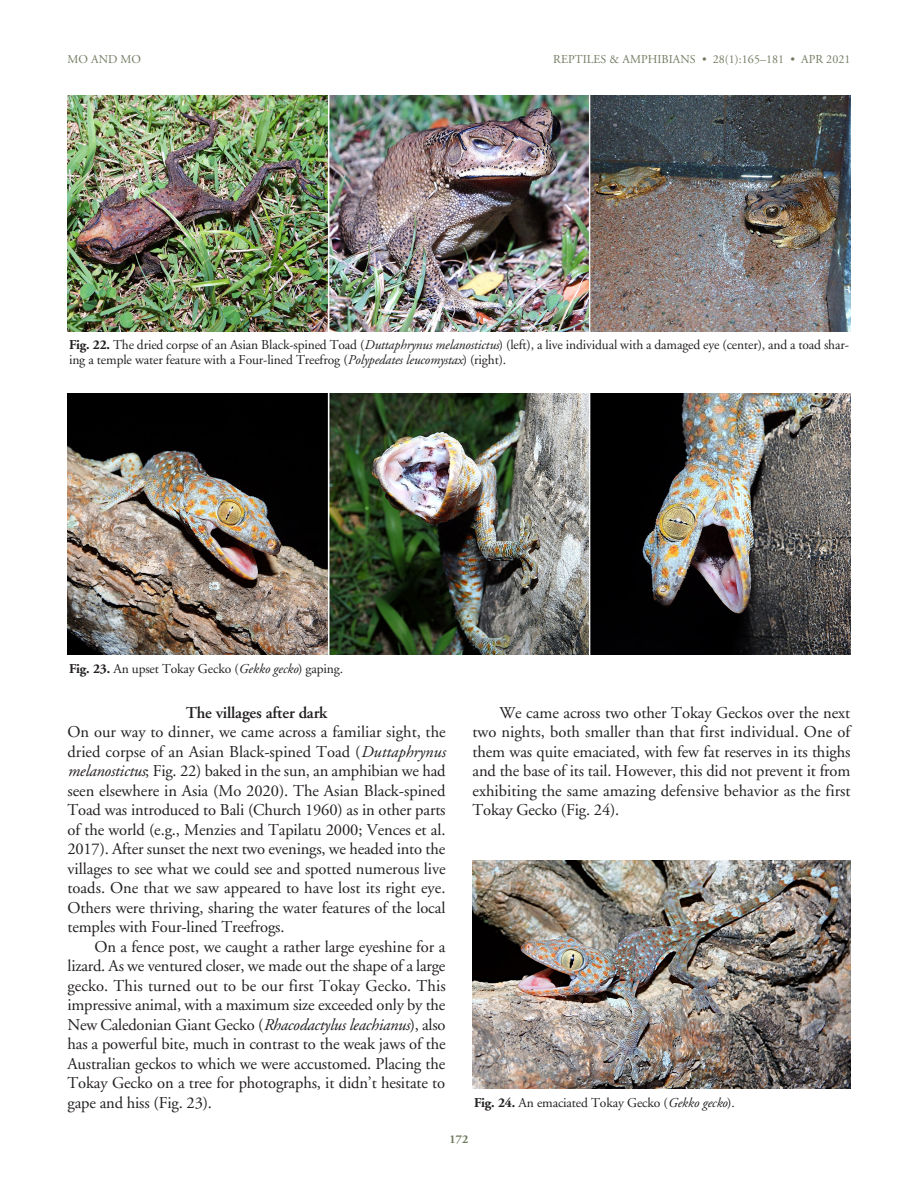
<style>
.page{position:relative;width:918px;height:1188px;background:#fff}
.page>*{position:absolute;margin:0;border:0;box-sizing:border-box;transform-origin:0 0}
.TEXT{font:16.5px/19.5px "Adobe Garamond";letter-spacing:-.01em;color:#231f20;text-align:justify}
.SUBhead{font:600 16.5px "Adobe Garamond";letter-spacing:-.01em;color:#231f20}
.Figure_Caption{font:13.5px/15px "Adobe Garamond";letter-spacing:-.01em;color:#231f20}
.t1{font:12px "Adobe Garamond";letter-spacing:.005em;color:#717a60}
.t2{font:700 12px "Adobe Garamond";color:#717a60}
.s1{font-weight:700}
.s2{font-style:italic}
</style>
<div class="page">
<img style="left:68px;top:95px;width:782px;height:236px">
<img style="left:68px;top:394px;width:782px;height:261px">
<img style="left:472px;top:861px;width:378px;height:228px">
<p class="t1" style="left:68px;top:53px;width:75px">MO AND MO</p>
<p class="t1" style="left:553px;top:53px;width:299px">REPTILES &amp; AMPHIBIANS • 28(1):165–181 • APR 2021</p>
<p class="Figure_Caption" style="left:69px;top:338px;width:782px"><span class="s1">Fig. 22.</span> The dried corpse of an Asian Black-spined Toad (<span class="s2">Duttaphrynus melanostictus</span>) (left), a live individual with a damaged eye (center), and a toad shar&shy;ing a temple water feature with a Four-lined Treefrog (<span class="s2">Polypedates leucomystax</span>) (right).</p>
<p class="Figure_Caption" style="left:69px;top:662px;width:276px"><span class="s1">Fig. 23.</span> An upset Tokay Gecko (<span class="s2">Gekko gecko</span>) gaping.</p>
<p class="SUBhead" style="left:186px;top:703px;width:143px">The villages after dark</p>
<p class="TEXT" style="left:68px;top:723px;width:380px">On our way to dinner, we came across a familiar sight, the dried corpse of an Asian Black-spined Toad (<span class="s2">Duttaphrynus melanostictus</span>; Fig. 22) baked in the sun, an amphibian we had seen elsewhere in Asia (Mo 2020). The Asian Black-spined Toad was introduced to Bali (Church 1960) as in other parts of the world (e.g., Menzies and Tapilatu 2000; Vences et al.<br>2017). After sunset the next two evenings, we headed into the villages to see what we could see and spotted numerous live toads. One that we saw appeared to have lost its right eye.<br>Others were thriving, sharing the water features of the local temples with Four-lined Treefrogs.</p>
<p class="TEXT" style="left:68px;top:937px;width:380px;text-indent:27px">On a fence post, we caught a rather large eyeshine for a lizard. As we ventured closer, we made out the shape of a large gecko. This turned out to be our first Tokay Gecko. This impressive animal, with a maximum size exceeded only by the New Caledonian Giant Gecko (<span class="s2">Rhacodactylus leachianus</span>), also has a powerful bite, much in contrast to the weak jaws of the Australian geckos to which we were accustomed. Placing the Tokay Gecko on a tree for photographs, it didn’t hesitate to gape and hiss (Fig. 23).</p>
<p class="TEXT" style="left:472px;top:703px;width:380px;text-indent:27px">We came across two other Tokay Geckos over the next two nights, both smaller than that first individual. One of them was quite emaciated, with few fat reserves in its thighs and the base of its tail. However, this did not prevent it from exhibiting the same amazing defensive behavior as the first Tokay Gecko (Fig. 24).</p>
<p class="Figure_Caption" style="left:474px;top:1095px;width:262px"><span class="s1">Fig. 24.</span> An emaciated Tokay Gecko (<span class="s2">Gekko gecko</span>).</p>
<p class="t2" style="left:450px;top:1132px;width:20px">172</p>
</div>
